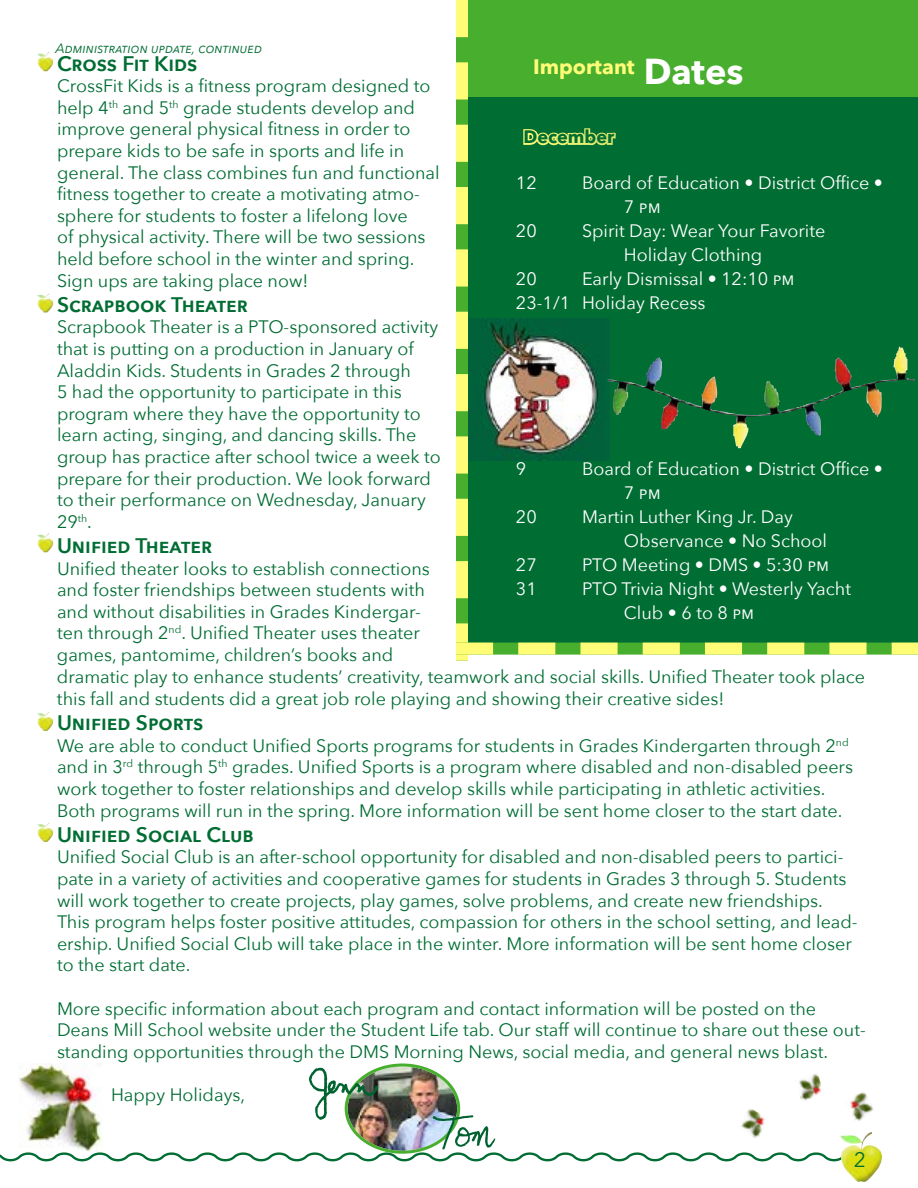
<style>
.page{position:relative;width:918px;height:1188px;background:#fff}
.page>*{position:absolute;margin:0;border:0;box-sizing:border-box;transform-origin:0 0}
.t1{font:600 21px "Avenir Next";color:#006d33}
.t2{font:600 21px "Avenir Next";letter-spacing:.02em;color:#006d33}
.t3{font:700 21px "Avenir Next";color:#fffc78}
.t4{font:21px "Avenir Next";color:#006d33}
.t5{font:18px/21.6px "Avenir Next";color:#006d33}
.t6{font:18px/24px "Avenir Next";color:#fff}
.t7{font:700 18px "Avenir Next";color:#006d33}
.t8{font:italic 13.5px "Avenir Next";color:#006d33}
.s1{font-size:36px;color:#fff}
</style>
<div class="page">
<svg style="left:0;top:1149px;width:846px;height:16px"></svg>
<img style="left:840px;top:1132px;width:30px;height:12px">
<svg style="left:456px;top:0;width:462px;height:661px;background:#197f36"></svg>
<img style="left:348px;top:1067px;width:109px;height:84px">
<div style="left:345px;top:1063px;width:115px;height:91px;border:3px solid #48ae2d;border-radius:50%"></div>
<img style="left:309px;top:1068px;width:28px;height:52px">
<img style="left:433px;top:1115px;width:38px;height:34px">
<svg style="left:37px;top:52px;width:12px;height:5px"></svg>
<svg style="left:37px;top:294px;width:12px;height:4px"></svg>
<svg style="left:37px;top:533px;width:12px;height:5px"></svg>
<svg style="left:37px;top:712px;width:12px;height:5px"></svg>
<svg style="left:37px;top:823px;width:12px;height:5px"></svg>
<img style="left:468px;top:318px;width:142px;height:142px">
<img style="left:608px;top:347px;width:291px;height:101px">
<img style="left:18px;top:1064px;width:84px;height:87px">
<img style="left:741px;top:1109px;width:24px;height:29px">
<img style="left:850px;top:1091px;width:24px;height:30px">
<img style="left:799px;top:1073px;width:23px;height:28px">
<p class="t8" style="left:56px;top:36px;width:208px">Administration update, continued</p>
<p class="t1" style="left:57px;top:45px;width:142px">Cross Fit Kids</p>
<p class="t5" style="left:57px;top:74px;width:384px">CrossFit Kids is a fitness program designed to help 4<sup>th</sup> and 5<sup>th</sup> grade students develop and improve general physical fitness in order to prepare kids to be safe in sports and life in general. The class combines fun and functional fitness together to create a motivating atmo&shy;sphere for students to foster a lifelong love<br>of physical activity. There will be two sessions held before school in the winter and spring.<br>Sign ups are taking place now!</p>
<p class="t2" style="left:57px;top:286px;width:193px">Scrapbook Theater</p>
<p class="t5" style="left:57px;top:315px;width:385px">Scrapbook Theater is a PTO-sponsored activity that is putting on a production in January of Aladdin Kids. Students in Grades 2 through<br>5 had the opportunity to participate in this program where they have the opportunity to learn acting, singing, and dancing skills. The group has practice after school twice a week to prepare for their production. We look forward to their performance on Wednesday, January 29<sup>th</sup>.</p>
<p class="t1" style="left:57px;top:528px;width:157px">Unified Theater</p>
<p class="t5" style="left:57px;top:557px;width:810px">Unified theater looks to establish connections<br>and foster friendships between students with<br>and without disabilities in Grades Kindergar-<br>ten through 2<sup>nd</sup>. Unified Theater uses theater<br>games, pantomime, children’s books and<br>dramatic play to enhance students’ creativity, teamwork and social skills. Unified Theater took place this fall and students did a great job role playing and showing their creative sides!</p>
<p class="t1" style="left:57px;top:705px;width:148px">Unified Sports</p>
<p class="t5" style="left:57px;top:734px;width:798px">We are able to conduct Unified Sports programs for students in Grades Kindergarten through 2<sup>nd </sup>and in 3<sup>rd</sup> through 5<sup>th</sup> grades. Unified Sports is a program where disabled and non-disabled peers work together to foster relationships and develop skills while participating in athletic activities.<br>Both programs will run in the spring. More information will be sent home closer to the start date.</p>
<p class="t1" style="left:57px;top:816px;width:198px">Unified Social Club</p>
<p class="t5" style="left:57px;top:846px;width:802px">Unified Social Club is an after-school opportunity for disabled and non-disabled peers to partici&shy;pate in a variety of activities and cooperative games for students in Grades 3 through 5. Students will work together to create projects, play games, solve problems, and create new friendships.<br>This program helps foster positive attitudes, compassion for others in the school setting, and lead&shy;ership. Unified Social Club will take place in the winter. More information will be sent home closer to the start date.</p>
<p class="t5" style="left:57px;top:997px;width:810px">More specific information about each program and contact information will be posted on the<br>Deans Mill School website under the Student Life tab. Our staff will continue to share out these out&shy;standing opportunities through the DMS Morning News, social media, and general news blast.</p>
<p class="t5" style="left:111px;top:1083px;width:136px">Happy Holidays,</p>
<p class="t3" style="left:533px;top:48px;width:212px">Important <span class="s1">Dates</span></p>
<p class="t7" style="left:524px;top:122px;width:92px">December</p>
<p class="t6" style="left:516px;top:170px;width:22px">12</p>
<p class="t6" style="left:624px;top:170px;width:260px;text-indent:-42px">Board of Education • District Office •<br>7 pm</p>
<p class="t6" style="left:516px;top:218px;width:22px">20</p>
<p class="t6" style="left:624px;top:218px;width:203px;text-indent:-42px">Spirit Day: Wear Your Favorite<br>Holiday Clothing</p>
<p class="t6" style="left:516px;top:266px;width:22px">20</p>
<p class="t6" style="left:516px;top:266px;width:280px;text-indent:66px">Early Dismissal • 12:10 pm<br>23-1/1 Holiday Recess</p>
<p class="t6" style="left:516px;top:456px;width:12px">9</p>
<p class="t6" style="left:624px;top:456px;width:260px;text-indent:-42px">Board of Education • District Office •<br>7 pm</p>
<p class="t6" style="left:516px;top:504px;width:22px">20</p>
<p class="t6" style="left:624px;top:504px;width:205px;text-indent:-42px">Martin Luther King Jr. Day<br>Observance • No School</p>
<p class="t6" style="left:516px;top:552px;width:22px">27</p>
<p class="t6" style="left:582px;top:552px;width:249px">PTO Meeting • DMS • 5:30 pm</p>
<p class="t6" style="left:516px;top:576px;width:22px">31</p>
<p class="t6" style="left:624px;top:576px;width:229px;text-indent:-42px">PTO Trivia Night • Westerly Yacht<br>Club • 6 to 8 pm</p>
<p class="t4" style="left:854px;top:1142px;width:14px">2</p>
</div>
